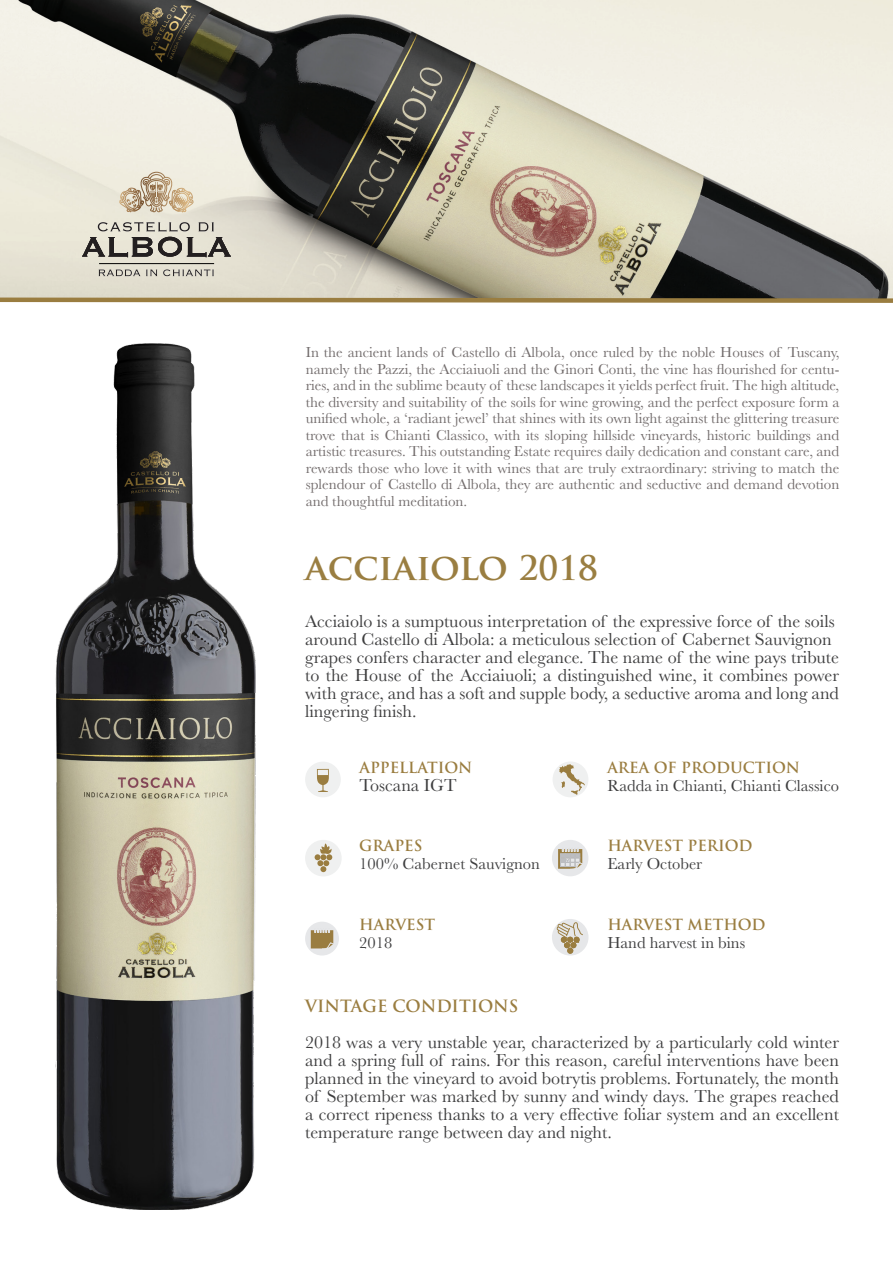
<style>
.page{position:relative;width:893px;height:1263px;background:#fff}
.page>*{position:absolute;margin:0;border:0;box-sizing:border-box;transform-origin:0 0}
.t1{font:700 36px "Trajan Pro";color:#9a7e41}
.t2{font:18px/18px "Baskerville";color:#3e3e3f;text-align:justify}
.t3{font:16.5px "Baskerville";color:#3e3e3f}
.t4{font:700 16.5px "Trajan Pro";color:#9a7d40}
.t5{font:15px/16.5px "Baskerville";color:#726c6c;text-align:justify}
.t6{font:700 15px "Trajan Pro";color:#9a7d40}
.s1{font-size:33px}
</style>
<div class="page">
<img style="left:0;top:1px;width:893px;height:294px">
<svg style="left:118px;top:169px;width:77px;height:47px;background:#d8cbb6"></svg>
<svg style="left:99px;top:270px;width:58px;height:6px"></svg>
<svg style="left:163px;top:269px;width:51px;height:7px"></svg>
<svg style="left:82px;top:222px;width:149px;height:35px;background:#aeaaa0"></svg>
<hr style="left:99px;top:263px;width:115px;height:1px;background:#000">
<img style="left:55px;top:343px;width:200px;height:867px">
<div style="left:305px;top:762px;width:36px;height:35px;background:#eff0f0;border-radius:50%"></div>
<svg style="left:317px;top:769px;width:12px;height:23px"></svg>
<div style="left:553px;top:761px;width:35px;height:36px;background:#eff0f0;border-radius:50%"></div>
<svg style="left:559px;top:764px;width:26px;height:31px"></svg>
<div style="left:305px;top:840px;width:37px;height:36px;background:#eff0f0;border-radius:50%"></div>
<svg style="left:315px;top:843px;width:17px;height:29px"></svg>
<svg style="left:0;top:295px;width:893px;height:8px;background:#a3926b"></svg>
<div style="left:305px;top:922px;width:34px;height:33px;background:#e6e7e9;border-radius:50%"></div>
<svg style="left:311px;top:930px;width:23px;height:19px"></svg>
<div style="left:552px;top:840px;width:36px;height:36px;background:#e6e7e9;border-radius:50%"></div>
<svg style="left:558px;top:849px;width:25px;height:20px"></svg>
<div style="left:552px;top:919px;width:36px;height:36px;background:#e6e7e9;border-radius:50%"></div>
<svg style="left:556px;top:922px;width:27px;height:32px"></svg>
<p class="t5" style="left:306px;top:344px;width:535px">In the ancient lands of Castello di Albola, once ruled by the noble Houses of Tuscany, namely the Pazzi, the Acciaiuoli and the Ginori Conti, the vine has flourished for centu&shy;ries, and in the sublime beauty of these landscapes it yields perfect fruit. The high altitude, the diversity and suitability of the soils for wine growing, and the perfect exposure form a unified whole, a ‘radiant jewel’ that shines with its own light against the glittering treasure trove that is Chianti Classico, with its sloping hillside vineyards, historic buildings and artistic treasures. This outstanding Estate requires daily dedication and constant care, and rewards those who love it with wines that are truly extraordinary: striving to match the splendour of Castello di Albola, they are authentic and seductive and demand devotion and thoughtful meditation.</p>
<p class="t1" style="left:305px;top:544px;width:294px">acciaiolo <span class="s1">2018</span></p>
<p class="t2" style="left:305px;top:612px;width:531px">Acciaiolo is a sumptuous interpretation of the expressive force of the soils</p>
<p class="t2" style="left:305px;top:630px;width:528px">around Castello di Albola: a meticulous selection of Cabernet Sauvignon</p>
<p class="t2" style="left:305px;top:648px;width:535px">grapes confers character and elegance. The name of the wine pays tribute to the House of the Acciaiuoli; a distinguished wine, it combines power with grace, and has a soft and supple body, a seductive aroma and long and lingering finish.</p>
<p class="t6" style="left:360px;top:758px;width:114px">APPELLATION</p>
<p class="t2" style="left:360px;top:776px;width:99px">Toscana IGT</p>
<p class="t6" style="left:607px;top:758px;width:194px">AREA OF PRODUCTION</p>
<p class="t3" style="left:607px;top:775px;width:233px">Radda in Chianti, Chianti Classico</p>
<p class="t6" style="left:359px;top:836px;width:65px">GRAPES</p>
<p class="t3" style="left:359px;top:853px;width:182px">100% Cabernet Sauvignon</p>
<p class="t6" style="left:607px;top:836px;width:147px">HARVEST PERIOD</p>
<p class="t3" style="left:607px;top:853px;width:96px">Early October</p>
<p class="t6" style="left:359px;top:915px;width:77px">HARVEST</p>
<p class="t3" style="left:359px;top:932px;width:34px">2018</p>
<p class="t6" style="left:607px;top:915px;width:160px">HARVEST METHOD</p>
<p class="t3" style="left:607px;top:932px;width:139px">Hand harvest in bins</p>
<p class="t4" style="left:305px;top:996px;width:215px">VINTAGE CONDITIONS</p>
<p class="t2" style="left:305px;top:1034px;width:535px">2018 was a very unstable year, characterized by a particularly cold winter and a spring full of rains. For this reason, careful interventions have been planned in the vineyard to avoid botrytis problems. Fortunately, the month of September was marked by sunny and windy days. The grapes reached a correct ripeness thanks to a very effective foliar system and an excellent temperature range between day and night.</p>
</div>
